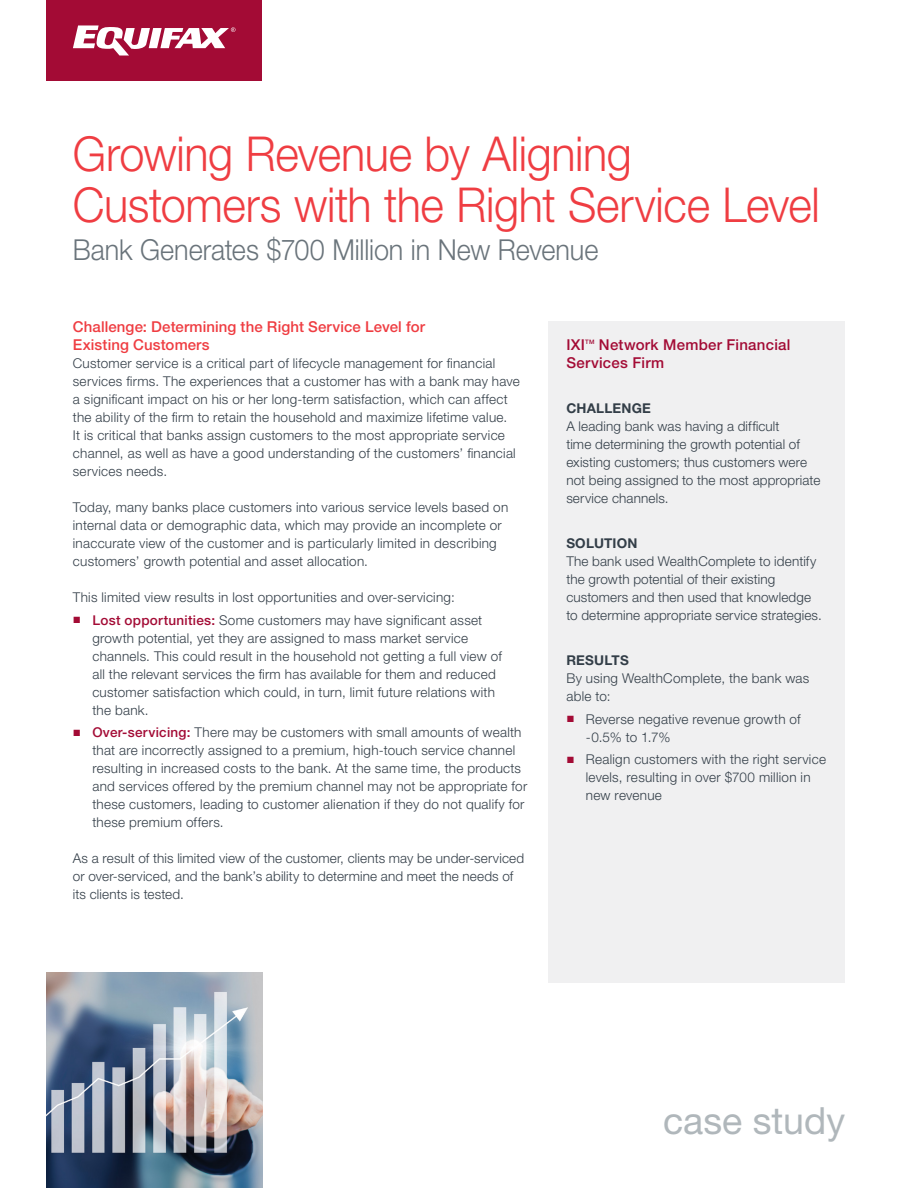
<style>
.page{position:relative;width:918px;height:1188px;background:#fff}
.page>*{position:absolute;margin:0;border:0;box-sizing:border-box;transform-origin:0 0}
.t1{font:300 48.15px/51px "Helvetica Neue LT Std";letter-spacing:-.01em;color:#ef3d42;scale:.93 1}
.t2{font:37.5px "Helvetica Neue LT Std";color:#b0b7bb}
.t3{font:300 28.95px "Helvetica Neue LT Std";letter-spacing:-.005em;color:#6a747b;scale:.93 1}
.t4{font:500 15px/18px "Helvetica Neue LT Std";letter-spacing:.005em;color:#ef3d42}
.t5{font:500 15px/18px "Helvetica Neue LT Std";letter-spacing:.02em;color:#a30b35}
.t6{font:300 13.5px/18px "Helvetica Neue LT Std";letter-spacing:.02em;color:#333e48}
.t7{font:700 13.5px "Helvetica Neue LT Std";letter-spacing:.015em;color:#333e48}
.t8{font:500 6.15px "Helvetica Neue LT Std";color:#a30b35}
.s1{font-family:"Arial";font-weight:400;color:#a30b35}
.s2{font-weight:500;color:#a30b35}
</style>
<div class="page">
<div style="left:46px;top:0;width:216px;height:81px;background:#a30b35"></div>
<svg style="left:73px;top:25px;width:162px;height:31px"></svg>
<img style="left:46px;top:972px;width:216px;height:216px">
<div style="left:548px;top:322px;width:297px;height:661px;background:#f0f0f1"></div>
<h1 class="t1" style="left:73px;top:127px;width:805px">Growing Revenue by Aligning<br>Customers with the Right Service Level</h1>
<h3 class="t3" style="left:73px;top:232px;width:567px">Bank Generates $700 Million in New Revenue</h3>
<p class="t4" style="left:73px;top:318px;width:354px">Challenge: Determining the Right Service Level for<br>Existing Customers</p>
<p class="t6" style="left:73px;top:354px;width:449px">Customer service is a critical part of lifecycle management for financial services firms. The experiences that a customer has with a bank may have a significant impact on his or her long-term satisfaction, which can affect the ability of the firm to retain the household and maximize lifetime value.<br>It is critical that banks assign customers to the most appropriate service channel, as well as have a good understanding of the customers’ financial services needs.</p>
<p class="t6" style="left:73px;top:498px;width:437px">Today, many banks place customers into various service levels based on internal data or demographic data, which may provide an incomplete or inaccurate view of the customer and is particularly limited in describing customers’ growth potential and asset allocation.</p>
<p class="t6" style="left:73px;top:588px;width:383px">This limited view results in lost opportunities and over-servicing:</p>
<p class="t6" style="left:92px;top:611px;width:411px;text-indent:-19px"><span class="s1">■</span> <span class="s2">Lost opportunities:</span> Some customers may have significant asset growth potential, yet they are assigned to mass market service channels. This could result in the household not getting a full view of all the relevant services the firm has available for them and reduced customer satisfaction which could, in turn, limit future relations with the bank.</p>
<p class="t6" style="left:92px;top:723px;width:436px;text-indent:-20px"><span class="s1">■</span> <span class="s2">Over-servicing:</span> There may be customers with small amounts of wealth that are incorrectly assigned to a premium, high-touch service channel resulting in increased costs to the bank. At the same time, the products and services offered by the premium channel may not be appropriate for these customers, leading to customer alienation if they do not qualify for these premium offers.</p>
<p class="t6" style="left:73px;top:849px;width:453px">As a result of this limited view of the customer, clients may be under-serviced or over-serviced, and the bank’s ability to determine and meet the needs of its clients is tested.</p>
<p class="t5" style="left:566px;top:336px;width:20px">IXI</p>
<p class="t8" style="left:585px;top:338px;width:11px">TM</p>
<p class="t5" style="left:566px;top:336px;width:226px;text-indent:33px">Network Member Financial<br>Services Firm</p>
<p class="t7" style="left:566px;top:400px;width:86px">CHALLENGE</p>
<p class="t6" style="left:566px;top:417px;width:256px">A leading bank was having a difficult<br>time determining the growth potential of existing customers; thus customers were not being assigned to the most appropriate service channels.</p>
<p class="t7" style="left:566px;top:535px;width:73px">SOLUTION</p>
<p class="t6" style="left:566px;top:552px;width:257px">The bank used WealthComplete to identify the growth potential of their existing customers and then used that knowledge to determine appropriate service strategies.</p>
<p class="t7" style="left:566px;top:652px;width:64px">RESULTS</p>
<p class="t6" style="left:566px;top:669px;width:244px">By using WealthComplete, the bank was able to:</p>
<p class="t6" style="left:586px;top:710px;width:216px;text-indent:-20px"><span class="s1">■</span> Reverse negative revenue growth of -0.5% to 1.7%</p>
<p class="t6" style="left:586px;top:750px;width:242px;text-indent:-20px"><span class="s1">■</span> Realign customers with the right service levels, resulting in over $700 million in new revenue</p>
<h2 class="t2" style="left:663px;top:1098px;width:183px">case study</h2>
</div>
